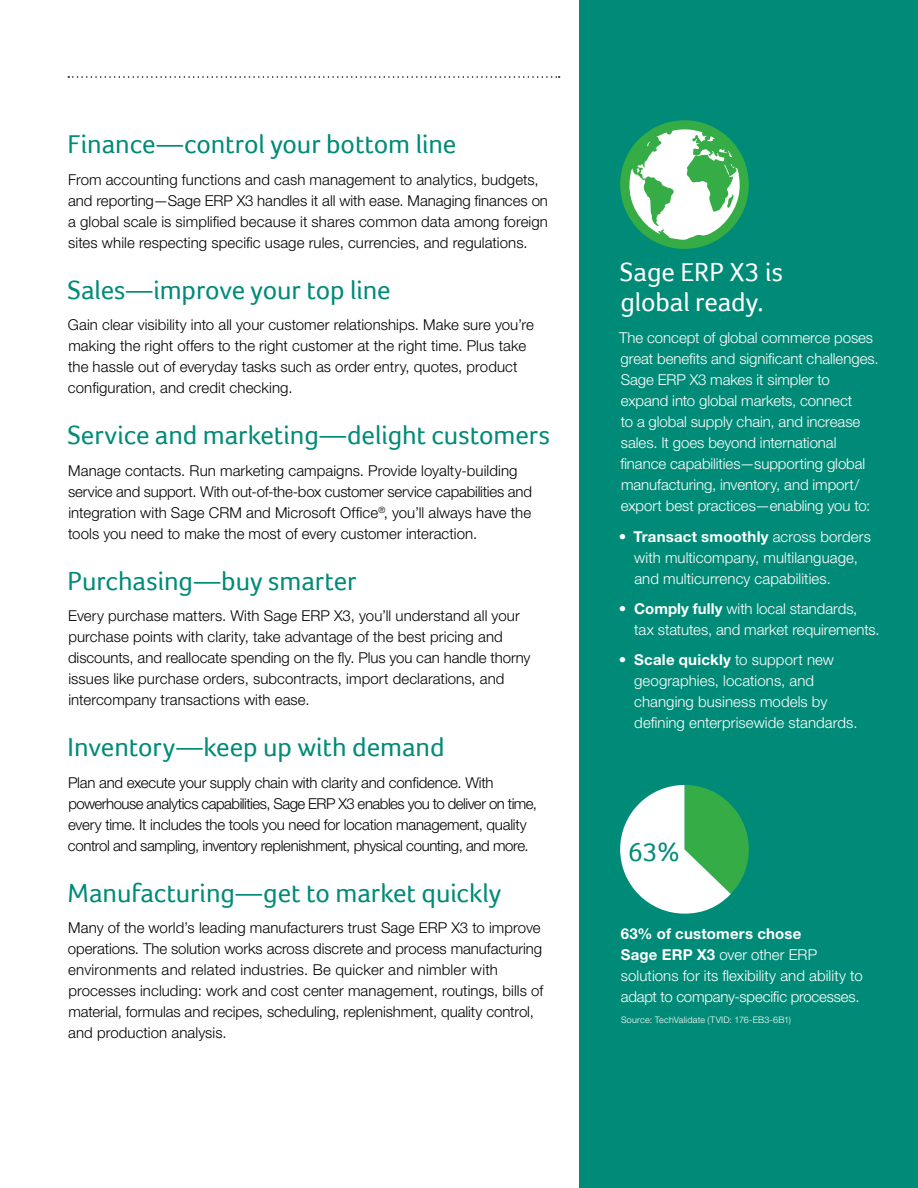
<style>
.page{position:relative;width:918px;height:1188px;background:#fff}
.page>*{position:absolute;margin:0;border:0;box-sizing:border-box;transform-origin:0 0}
.SUB_HEAD{font:27px "Foco";letter-spacing:-.005em;color:#008b78}
.SUB_HEAD-2{font:27px/30px "Foco";letter-spacing:-.005em;color:#fff}
.SUB_HEAD-3{font:300 15px/21px "Helvetica Neue LT Std";letter-spacing:.005em;color:#000}
.SUB_HEAD-4{font:300 15px/21px "Helvetica Neue LT Std";letter-spacing:-.005em;color:#fff}
.SUB_HEAD-5{font:300 15px/21px "Helvetica Neue LT Std";letter-spacing:-.025em;color:#000}
.SUB_HEAD-6{font:300 9px "Helvetica Neue LT Std";letter-spacing:.02em;color:#fff}
.s1{font-weight:700}
</style>
<div class="page">
<div style="left:580px;top:0;width:338px;height:1188px;background:#008b78"></div>
<svg style="left:68px;top:76px;width:492px;height:2px"></svg>
<svg style="left:620px;top:785px;width:129px;height:129px"></svg>
<svg style="left:620px;top:120px;width:129px;height:129px"></svg>
<p class="SUB_HEAD" style="left:68px;top:128px;width:390px">Finance—control your bottom line</p>
<p class="SUB_HEAD-3" style="left:68px;top:168px;width:481px">From accounting functions and cash management to analytics, budgets, and reporting—Sage ERP X3 handles it all with ease. Managing finances on a global scale is simplified because it shares common data among foreign sites while respecting specific usage rules, currencies, and regulations.</p>
<p class="SUB_HEAD" style="left:67px;top:274px;width:325px">Sales—improve your top line</p>
<p class="SUB_HEAD-3" style="left:68px;top:314px;width:468px">Gain clear visibility into all your customer relationships. Make sure you’re making the right offers to the right customer at the right time. Plus take the hassle out of everyday tasks such as order entry, quotes, product configuration, and credit checking.</p>
<p class="SUB_HEAD" style="left:67px;top:419px;width:484px">Service and marketing—delight customers</p>
<p class="SUB_HEAD-3" style="left:68px;top:459px;width:465px">Manage contacts. Run marketing campaigns. Provide loyalty-building service and support. With out-of-the-box customer service capabilities and integration with Sage CRM and Microsoft Office<sup>®</sup>, you’ll always have the tools you need to make the most of every customer interaction.</p>
<p class="SUB_HEAD" style="left:68px;top:565px;width:291px">Purchasing—buy smarter</p>
<p class="SUB_HEAD-3" style="left:68px;top:605px;width:464px">Every purchase matters. With Sage ERP X3, you’ll understand all your purchase points with clarity, take advantage of the best pricing and discounts, and reallocate spending on the fly. Plus you can handle thorny issues like purchase orders, subcontracts, import declarations, and intercompany transactions with ease.</p>
<p class="SUB_HEAD" style="left:68px;top:731px;width:378px">Inventory—keep up with demand</p>
<p class="SUB_HEAD-5" style="left:68px;top:771px;width:471px">Plan and execute your supply chain with clarity and confidence. With powerhouse analytics capabilities, Sage ERP X3 enables you to deliver on time, every time. It includes the tools you need for location management, quality control and sampling, inventory replenishment, physical counting, and more.</p>
<p class="SUB_HEAD" style="left:67px;top:877px;width:435px">Manufacturing—get to market quickly</p>
<p class="SUB_HEAD-3" style="left:68px;top:917px;width:477px">Many of the world’s leading manufacturers trust Sage ERP X3 to improve operations. The solution works across discrete and process manufacturing environments and related industries. Be quicker and nimbler with processes including: work and cost center management, routings, bills of material, formulas and recipes, scheduling, replenishment, quality control, and production analysis.</p>
<p class="SUB_HEAD-4" style="left:621px;top:923px;width:243px"><span class="s1">63% of customers chose<br>Sage ERP X3</span> over other ERP solutions for its flexibility and ability to adapt to company-specific processes.</p>
<p class="SUB_HEAD-2" style="left:620px;top:257px;width:165px">Sage ERP X3 is global ready.</p>
<p class="SUB_HEAD-4" style="left:619px;top:327px;width:261px">The concept of global commerce poses great benefits and significant challenges.<br>Sage ERP X3 makes it simpler to expand into global markets, connect<br>to a global supply chain, and increase sales. It goes beyond international finance capabilities—supporting global manufacturing, inventory, and import/ export best practices—enabling you to:</p>
<p class="SUB_HEAD-4" style="left:634px;top:526px;width:238px;text-indent:-16px"><span class="s1">• Transact smoothly</span> across borders with multicompany, multilanguage, and multicurrency capabilities.</p>
<p class="SUB_HEAD-4" style="left:634px;top:598px;width:247px;text-indent:-16px"><span class="s1">• Comply fully</span> with local standards, tax statutes, and market requirements.</p>
<p class="SUB_HEAD-4" style="left:634px;top:649px;width:225px;text-indent:-15px"><span class="s1">• Scale quickly</span> to support new geographies, locations, and changing business models by defining enterprisewide standards.</p>
<p class="SUB_HEAD" style="left:628px;top:837px;width:53px">63%</p>
<p class="SUB_HEAD-6" style="left:621px;top:1015px;width:171px">Source: TechValidate (TVID: 176-EB3-6B1)</p>
</div>
